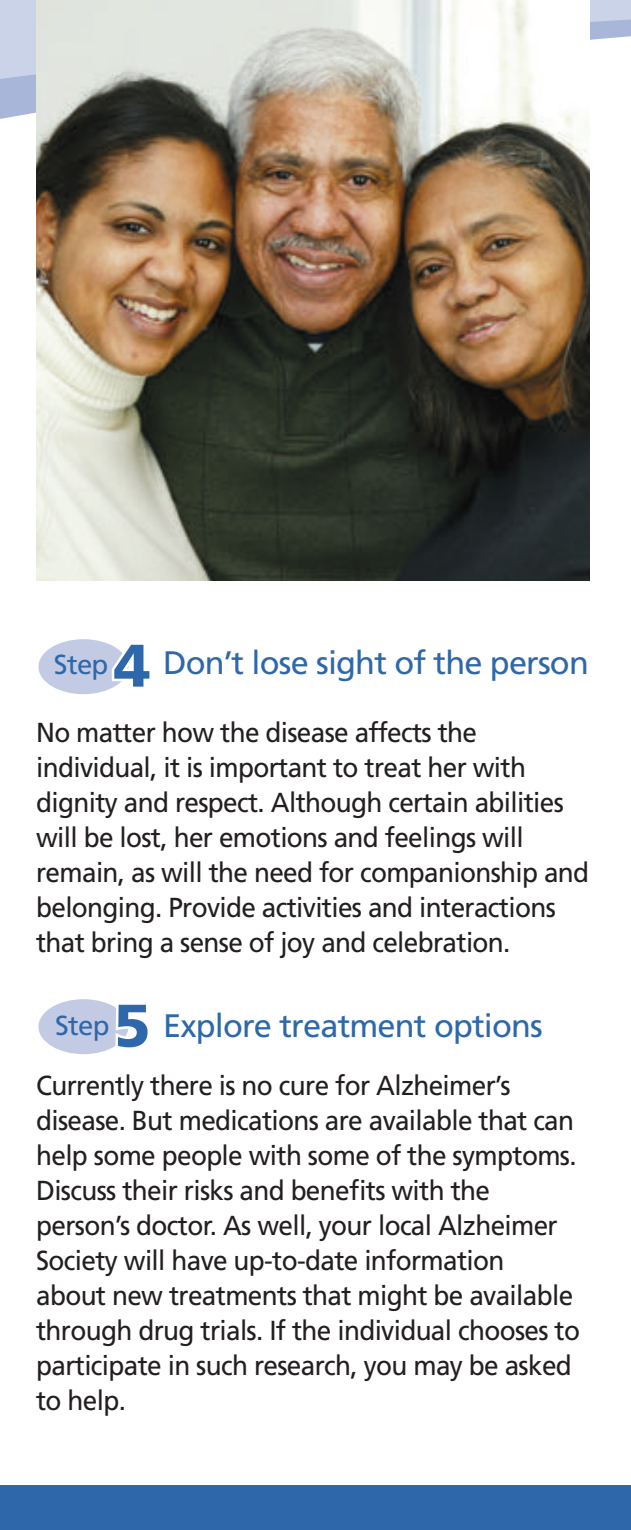
<style>
.page{position:relative;width:631px;height:1530px;background:#fff}
.page>*{position:absolute;margin:0;border:0;box-sizing:border-box;transform-origin:0 0}
.Sub-heading{font:900 60px "Frutiger";color:#2e68aa}
.Sub-heading-2{font:32.5px "Frutiger";letter-spacing:-.025em;color:#2e68aa}
.body_copy{font:27.5px/35px "Frutiger";letter-spacing:-.025em;color:#231f20;scale:.95 1}
.Sub-heading-3{font:27.5px "Frutiger";letter-spacing:-.025em;color:#2e68aa}
</style>
<div class="page">
<svg style="left:0;top:0;width:631px;height:468px"></svg>
<div style="left:0;top:1485px;width:631px;height:45px;background:#2e68aa"></div>
<div style="left:38px;top:639px;width:90px;height:55px;background:#c3cbe4;border-radius:50%"></div>
<svg style="left:109px;top:644px;width:20px;height:45px"></svg>
<div style="left:38px;top:999px;width:90px;height:55px;background:#c3cbe4;border-radius:50%"></div>
<svg style="left:112px;top:1005px;width:17px;height:43px"></svg>
<img style="left:36px;top:0;width:553px;height:581px">
<p class="Sub-heading-3" style="left:54px;top:648px;width:56px">Step</p>
<p class="Sub-heading" style="left:114px;top:629px;width:38px">4</p>
<p class="Sub-heading-2" style="left:163px;top:643px;width:427px">Don’t lose sight of the person</p>
<p class="body_copy" style="left:36px;top:715px;width:583px">No matter how the disease affects the individual, it is important to treat her with dignity and respect. Although certain abilities will be lost, her emotions and feelings will remain, as will the need for companionship and belonging. Provide activities and interactions that bring a sense of joy and celebration.</p>
<p class="Sub-heading-3" style="left:55px;top:1009px;width:56px">Step</p>
<p class="Sub-heading" style="left:114px;top:989px;width:38px">5</p>
<p class="Sub-heading-2" style="left:163px;top:1007px;width:381px">Explore treatment options</p>
<p class="body_copy" style="left:36px;top:1068px;width:574px">Currently there is no cure for Alzheimer’s disease. But medications are available that can help some people with some of the symptoms.<br>Discuss their risks and benefits with the person’s doctor. As well, your local Alzheimer Society will have up-to-date information about new treatments that might be available through drug trials. If the individual chooses to participate in such research, you may be asked to help.</p>
</div>
